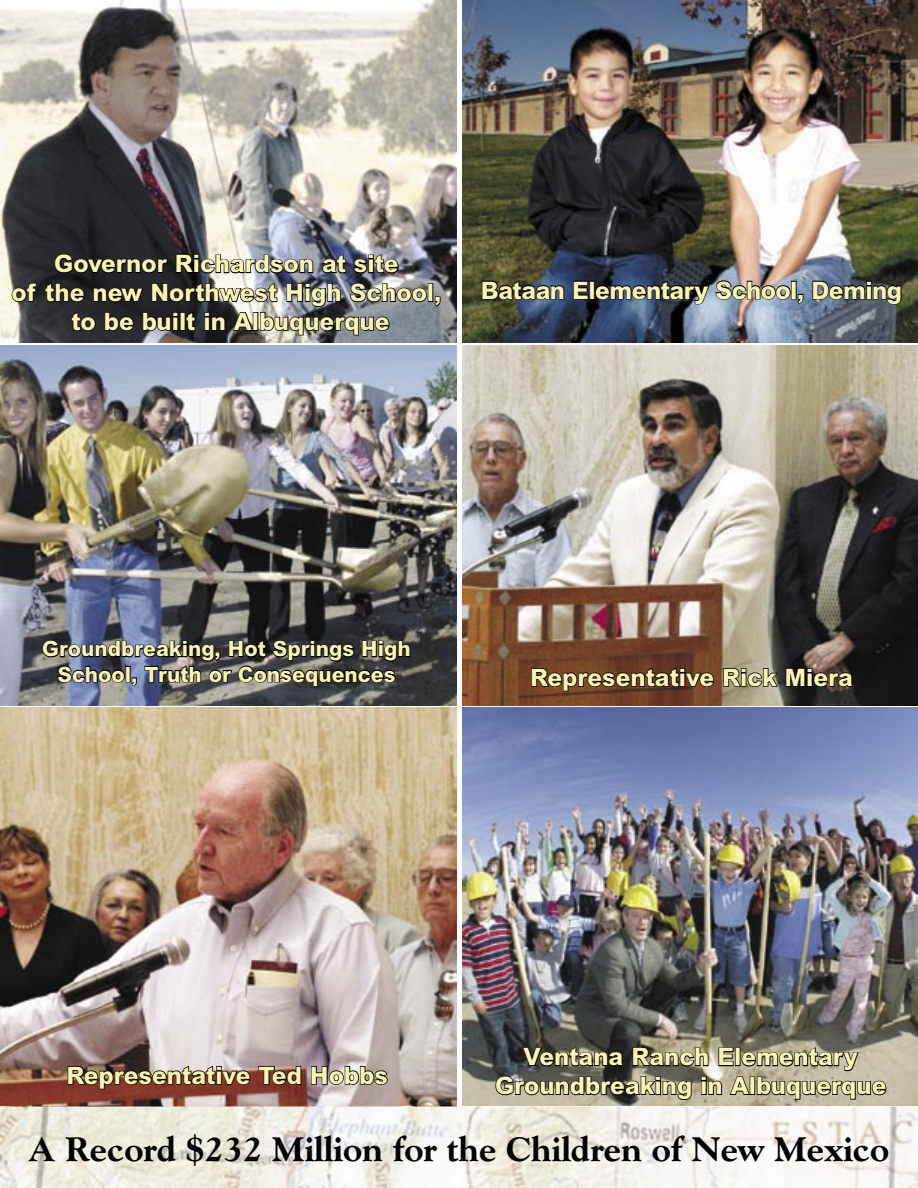
<style>
.page{position:relative;width:918px;height:1188px;background:#fff}
.page>*{position:absolute;margin:0;border:0;box-sizing:border-box;transform-origin:0 0}
.t1{font:800 34.5px "Goudy";color:#000}
.t2{font:800 24px/28.8px "Arial";color:#faf4b4;text-align:center}
.t3{font:800 24px "Arial";letter-spacing:-.02em;color:#faf4b4}
.t4{font:800 21px/25.2px "Arial";color:#faf4b4;text-align:center}
.t5{font:800 18px "Goudy";color:#000}
</style>
<div class="page">
<img style="left:0;top:0;width:457px;height:343px">
<img style="left:0;top:708px;width:457px;height:399px">
<img style="left:0;top:345px;width:457px;height:361px">
<img style="left:463px;top:0;width:455px;height:343px">
<img style="left:463px;top:708px;width:455px;height:399px">
<img style="left:463px;top:345px;width:455px;height:361px">
<svg style="left:54px;top:253px;width:115px;height:21px;background:#18181b"></svg>
<svg style="left:175px;top:253px;width:139px;height:21px;background:#65656b"></svg>
<svg style="left:321px;top:253px;width:26px;height:21px"></svg>
<svg style="left:353px;top:253px;width:47px;height:21px"></svg>
<svg style="left:11px;top:282px;width:27px;height:21px"></svg>
<svg style="left:44px;top:282px;width:397px;height:54px;background:#4a4c50"></svg>
<svg style="left:481px;top:279px;width:84px;height:21px;background:#2c3334"></svg>
<svg style="left:573px;top:280px;width:16px;height:20px"></svg>
<div style="left:589px;top:281px;width:6px;height:18px;border:2px solid #000"></div>
<img style="left:595px;top:279px;width:209px;height:26px">
<svg style="left:812px;top:280px;width:90px;height:25px;background:#3c434d"></svg>
<svg style="left:42px;top:639px;width:369px;height:48px;background:#3f4146"></svg>
<svg style="left:530px;top:666px;width:185px;height:26px;background:#4f2d1b"></svg>
<svg style="left:722px;top:661px;width:132px;height:27px;background:#4e473e"></svg>
<svg style="left:495px;top:1046px;width:393px;height:55px;background:#726f61"></svg>
<img style="left:67px;top:1064px;width:185px;height:26px">
<svg style="left:258px;top:1065px;width:44px;height:21px"></svg>
<svg style="left:310px;top:1065px;width:78px;height:21px;background:#7f7779"></svg>
<img style="left:0;top:1107px;width:918px;height:81px">
<p class="t2" style="left:12px;top:249px;width:431px">Governor Richardson at site<br>of the new Northwest High School, to be built in Albuquerque</p>
<p class="t3" style="left:481px;top:276px;width:423px">Bataan Elementary School, Deming</p>
<p class="t4" style="left:42px;top:636px;width:370px">Groundbreaking, Hot Springs High<br>School, Truth or Consequences</p>
<p class="t2" style="left:530px;top:663px;width:324px">Representative Rick Miera</p>
<p class="t2" style="left:67px;top:1061px;width:323px">Representative Ted Hobbs</p>
<p class="t2" style="left:495px;top:1042px;width:393px">Ventana Ranch Elementary<br>Groundbreaking in Albuquerque</p>
<h1 class="t1" style="left:29px;top:1129px;width:862px">A Record $232 Million for the Children of New Mexico</h1>
<p class="t5" style="left:454px;top:1144px;width:12px">7</p>
</div>
